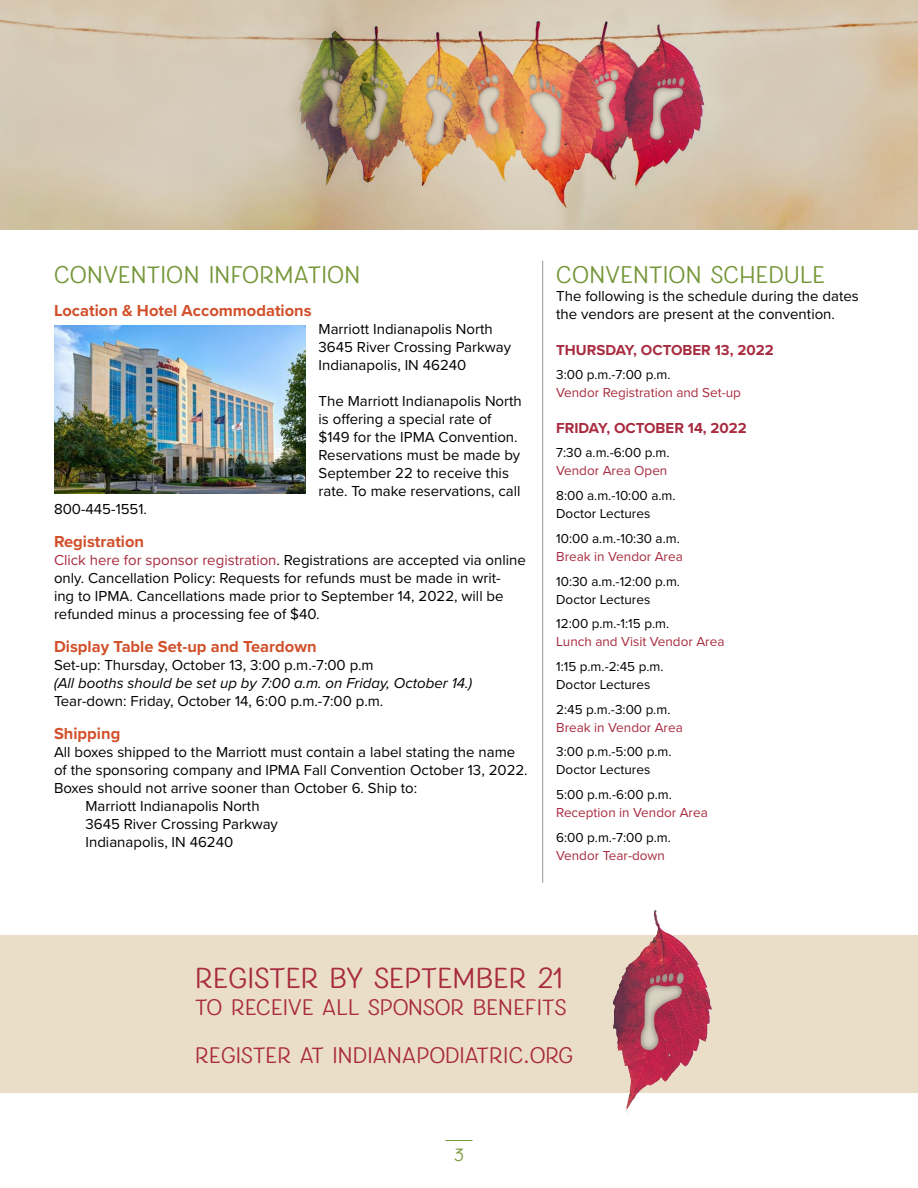
<style>
.page{position:relative;width:918px;height:1188px;background:#fff}
.page>*{position:absolute;margin:0;border:0;box-sizing:border-box;transform-origin:0 0}
.t1{font:700 27px "Fairwater Sans";color:#a82b3f}
.t2{font:700 22.5px "Fairwater Sans";color:#759638}
.t3{font:700 21px "Fairwater Sans";color:#a82b3f}
.t4{font:700 16.5px "Proxima Nova";color:#d2502b}
.t5{font:700 16.5px "Fairwater Sans";color:#759638}
.t6{font:15px/18px "Proxima Nova";color:#000}
.t7{font:italic 15px "Proxima Nova";color:#000}
.t8{font:700 15px "Proxima Nova";color:#a82b3f}
.t9{font:13.5px/18px "Proxima Nova";color:#000}
.t10{font:13.5px "Proxima Nova";color:#a82b3f}
.s1{color:#a82b3f}
</style>
<div class="page">
<img style="left:0;top:0;width:918px;height:230px">
<div style="left:0;top:935px;width:918px;height:158px;background:#ebdec8"></div>
<img style="left:54px;top:325px;width:251px;height:168px">
<hr style="left:542px;top:261px;width:1px;height:622px;background:#939598">
<img style="left:613px;top:910px;width:45px;height:156px">
<svg style="left:446px;top:1140px;width:26px;height:1px"></svg>
<h2 class="t2" style="left:54px;top:259px;width:308px">CONVENTION INFORMATION</h2>
<p class="t4" style="left:54px;top:299px;width:259px">Location &amp; Hotel Accommodations</p>
<p class="t6" style="left:319px;top:320px;width:194px">Marriott Indianapolis North<br>3645 River Crossing Parkway<br>Indianapolis, IN 46240</p>
<p class="t6" style="left:319px;top:392px;width:205px">The Marriott Indianapolis North is offering a special rate of $149 for the IPMA Convention.<br>Reservations must be made by<br>September 22 to receive this rate. To make reservations, call</p>
<p class="t6" style="left:54px;top:500px;width:94px">800-445-1551.</p>
<p class="t4" style="left:54px;top:530px;width:92px">Registration</p>
<p class="t6" style="left:54px;top:551px;width:473px"><span class="s1">Click here for sponsor registration</span>. Registrations are accepted via online only. Cancellation Policy: Requests for refunds must be made in writ-<br>ing to IPMA. Cancellations made prior to September 14, 2022, will be refunded minus a processing fee of $40.</p>
<p class="t4" style="left:54px;top:635px;width:264px">Display Table Set-up and Teardown</p>
<p class="t6" style="left:54px;top:656px;width:321px">Set-up: Thursday, October 13, 3:00 p.m.-7:00 p.m</p>
<p class="t7" style="left:54px;top:672px;width:420px">(All booths should be set up by 7:00 a.m. on Friday, October 14.)</p>
<p class="t6" style="left:54px;top:692px;width:331px">Tear-down: Friday, October 14, 6:00 p.m.-7:00 p.m.</p>
<p class="t4" style="left:54px;top:722px;width:68px">Shipping</p>
<p class="t6" style="left:54px;top:743px;width:463px">All boxes shipped to the Marriott must contain a label stating the name</p>
<p class="t6" style="left:54px;top:761px;width:475px">of the sponsoring company and IPMA Fall Convention October 13, 2022.</p>
<p class="t6" style="left:54px;top:779px;width:365px">Boxes should not arrive sooner than October 6. Ship to:</p>
<p class="t6" style="left:86px;top:797px;width:176px">Marriott Indianapolis North</p>
<p class="t6" style="left:86px;top:815px;width:194px">3645 River Crossing Parkway</p>
<p class="t6" style="left:86px;top:833px;width:149px">Indianapolis, IN 46240</p>
<h2 class="t2" style="left:556px;top:259px;width:271px">CONVENTION SCHEDULE</h2>
<p class="t6" style="left:556px;top:287px;width:304px">The following is the schedule during the dates the vendors are present at the convention.</p>
<p class="t8" style="left:556px;top:339px;width:219px">THURSDAY, OCTOBER 13, 2022</p>
<p class="t9" style="left:556px;top:364px;width:116px">3:00 p.m.-7:00 p.m.</p>
<p class="t10" style="left:556px;top:382px;width:186px">Vendor Registration and Set-up</p>
<p class="t8" style="left:556px;top:416px;width:192px">FRIDAY, OCTOBER 14, 2022</p>
<p class="t9" style="left:556px;top:443px;width:115px">7:30 a.m.-6:00 p.m.</p>
<p class="t10" style="left:556px;top:461px;width:113px">Vendor Area Open</p>
<p class="t9" style="left:556px;top:486px;width:121px">8:00 a.m.-10:00 a.m.<br>Doctor Lectures</p>
<p class="t9" style="left:556px;top:529px;width:125px">10:00 a.m.-10:30 a.m.</p>
<p class="t10" style="left:556px;top:546px;width:128px">Break in Vendor Area</p>
<p class="t9" style="left:556px;top:571px;width:125px">10:30 a.m.-12:00 p.m.<br>Doctor Lectures</p>
<p class="t9" style="left:556px;top:614px;width:114px">12:00 p.m.-1:15 p.m.</p>
<p class="t10" style="left:556px;top:632px;width:170px">Lunch and Visit Vendor Area</p>
<p class="t9" style="left:556px;top:657px;width:109px">1:15 p.m.-2:45 p.m.<br>Doctor Lectures</p>
<p class="t9" style="left:556px;top:700px;width:116px">2:45 p.m.-3:00 p.m.</p>
<p class="t10" style="left:556px;top:717px;width:128px">Break in Vendor Area</p>
<p class="t9" style="left:556px;top:742px;width:117px">3:00 p.m.-5:00 p.m.<br>Doctor Lectures</p>
<p class="t9" style="left:556px;top:785px;width:117px">5:00 p.m.-6:00 p.m.</p>
<p class="t10" style="left:556px;top:803px;width:153px">Reception in Vendor Area</p>
<p class="t9" style="left:556px;top:828px;width:116px">6:00 p.m.-7:00 p.m.</p>
<p class="t10" style="left:556px;top:845px;width:110px">Vendor Tear-down</p>
<h1 class="t1" style="left:195px;top:959px;width:369px">REGISTER BY SEPTEMBER 21</h1>
<h3 class="t3" style="left:195px;top:993px;width:373px">TO RECEIVE ALL SPONSOR BENEFITS</h3>
<h3 class="t3" style="left:195px;top:1041px;width:380px">REGISTER AT INDIANAPODIATRIC.ORG</h3>
<p class="t5" style="left:454px;top:1143px;width:11px">3</p>
</div>
